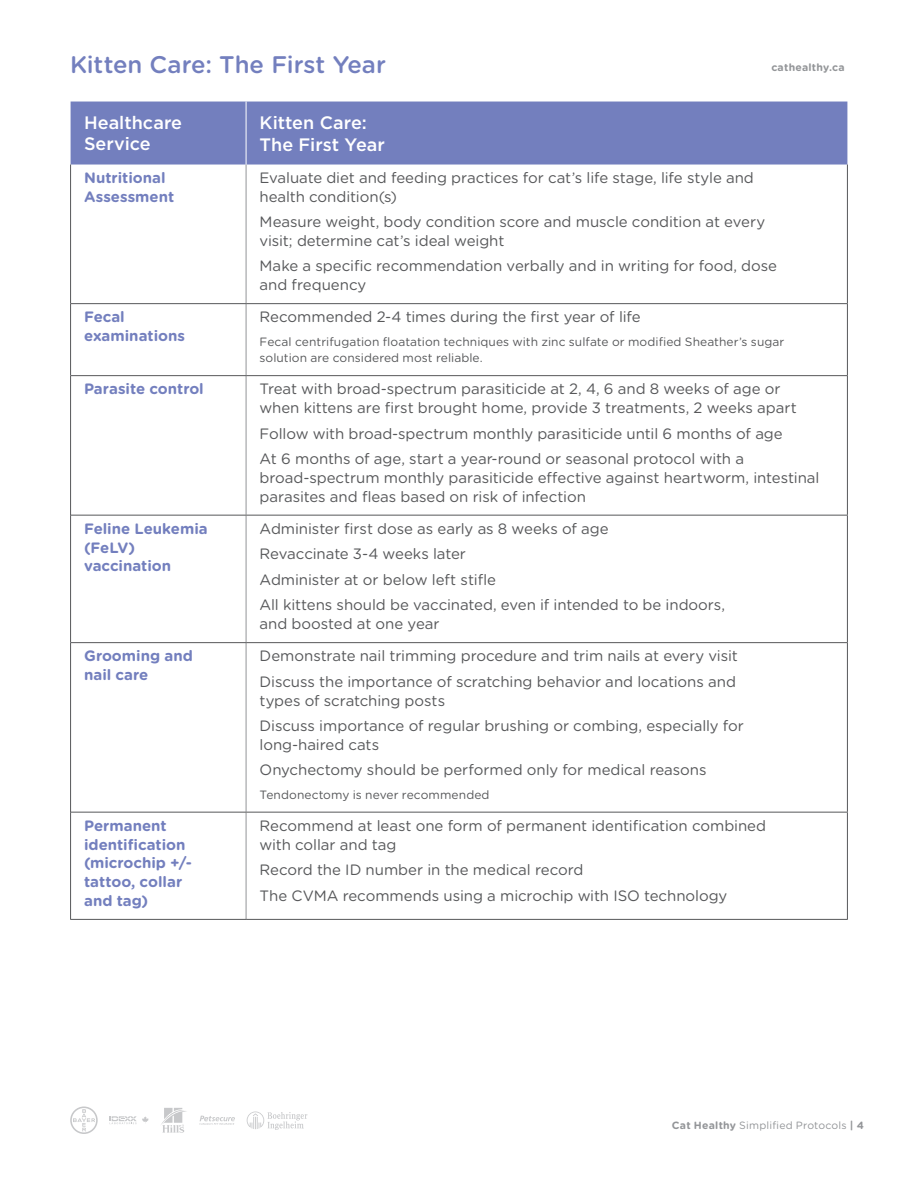
<style>
.page{position:relative;width:918px;height:1188px;background:#fff}
.page>*{position:absolute;margin:0;border:0;box-sizing:border-box;transform-origin:0 0}
.t1{font:500 24px "Gotham Rounded";letter-spacing:-.005em;color:#737fbe}
.t2{font:500 18px/21px "Gotham";color:#fff}
.BODY_-_Chart{font:15px/18.8px "Gotham Rounded";letter-spacing:-.005em;color:#57585a}
.BODY_-_Chart-2{font:700 15px/18.8px "Gotham Rounded";color:#737fbe}
.BODY_-_Chart_-_Sub{font:12px/16.5px "Gotham Rounded";letter-spacing:.005em;color:#57585a}
.t3{font:10.5px "Gotham Rounded";letter-spacing:.02em;color:#939598}
.t4{font:700 10.5px "Gotham Rounded";letter-spacing:.025em;color:#939598}
.s1{font-weight:700}
</style>
<div class="page">
<svg style="left:109px;top:1116px;width:40px;height:8px"></svg>
<svg style="left:70px;top:1107px;width:28px;height:27px"></svg>
<svg style="left:161px;top:1108px;width:26px;height:25px"></svg>
<svg style="left:199px;top:1116px;width:36px;height:9px"></svg>
<svg style="left:247px;top:1112px;width:60px;height:18px"></svg>
<div style="left:71px;top:102px;width:776px;height:63px;background:#737fbe"></div>
<hr style="left:246px;top:165px;width:1px;height:138px;background:#939598">
<hr style="left:246px;top:304px;width:1px;height:71px;background:#939598">
<hr style="left:246px;top:376px;width:1px;height:139px;background:#939598">
<hr style="left:246px;top:516px;width:1px;height:126px;background:#939598">
<hr style="left:246px;top:643px;width:1px;height:169px;background:#939598">
<hr style="left:246px;top:813px;width:1px;height:106px;background:#939598">
<hr style="left:246px;top:102px;width:1px;height:63px;background:#fff">
<hr style="left:70px;top:165px;width:1px;height:139px;background:#57585a">
<hr style="left:70px;top:304px;width:1px;height:72px;background:#57585a">
<hr style="left:70px;top:376px;width:1px;height:139px;background:#57585a">
<hr style="left:70px;top:515px;width:1px;height:128px;background:#57585a">
<hr style="left:70px;top:643px;width:1px;height:169px;background:#57585a">
<hr style="left:70px;top:812px;width:1px;height:107px;background:#57585a">
<hr style="left:847px;top:165px;width:1px;height:138px;background:#57585a">
<hr style="left:71px;top:303px;width:175px;height:1px;background:#57585a">
<hr style="left:246px;top:303px;width:602px;height:1px;background:#57585a">
<hr style="left:847px;top:304px;width:1px;height:71px;background:#57585a">
<hr style="left:71px;top:375px;width:175px;height:1px;background:#57585a">
<hr style="left:246px;top:375px;width:602px;height:1px;background:#57585a">
<hr style="left:847px;top:376px;width:1px;height:139px;background:#57585a">
<hr style="left:71px;top:515px;width:175px;height:1px;background:#57585a">
<hr style="left:246px;top:515px;width:602px;height:1px;background:#57585a">
<hr style="left:847px;top:516px;width:1px;height:126px;background:#57585a">
<hr style="left:71px;top:642px;width:175px;height:1px;background:#57585a">
<hr style="left:246px;top:642px;width:602px;height:1px;background:#57585a">
<hr style="left:847px;top:643px;width:1px;height:169px;background:#57585a">
<hr style="left:71px;top:812px;width:175px;height:1px;background:#57585a">
<hr style="left:246px;top:812px;width:602px;height:1px;background:#57585a">
<hr style="left:847px;top:813px;width:1px;height:106px;background:#57585a">
<hr style="left:70px;top:919px;width:176px;height:1px;background:#57585a">
<hr style="left:246px;top:919px;width:602px;height:1px;background:#57585a">
<p class="t1" style="left:70px;top:48px;width:317px">Kitten Care: The First Year</p>
<p class="t4" style="left:771px;top:60px;width:75px">cathealthy.ca</p>
<p class="t2" style="left:84px;top:112px;width:100px">Healthcare<br>Service</p>
<p class="t2" style="left:260px;top:112px;width:127px;line-height:21.6px">Kitten Care:<br>The First Year</p>
<p class="BODY_-_Chart-2" style="left:84px;top:168px;width:92px">Nutritional<br>Assessment</p>
<p class="BODY_-_Chart" style="left:260px;top:168px;width:496px">Evaluate diet and feeding practices for cat’s life stage, life style and health condition(s)</p>
<p class="BODY_-_Chart" style="left:260px;top:212px;width:507px">Measure weight, body condition score and muscle condition at every visit; determine cat’s ideal weight</p>
<p class="BODY_-_Chart" style="left:260px;top:256px;width:519px">Make a specific recommendation verbally and in writing for food, dose and frequency</p>
<p class="BODY_-_Chart-2" style="left:84px;top:307px;width:103px">Fecal examinations</p>
<p class="BODY_-_Chart" style="left:260px;top:307px;width:383px">Recommended 2-4 times during the first year of life</p>
<p class="BODY_-_Chart_-_Sub" style="left:260px;top:333px;width:526px">Fecal centrifugation floatation techniques with zinc sulfate or modified Sheather’s sugar solution are considered most reliable.</p>
<p class="BODY_-_Chart-2" style="left:84px;top:379px;width:121px">Parasite control</p>
<p class="BODY_-_Chart" style="left:260px;top:379px;width:539px">Treat with broad-spectrum parasiticide at 2, 4, 6 and 8 weeks of age or when kittens are first brought home, provide 3 treatments, 2 weeks apart</p>
<p class="BODY_-_Chart" style="left:260px;top:423px;width:525px">Follow with broad-spectrum monthly parasiticide until 6 months of age</p>
<p class="BODY_-_Chart" style="left:260px;top:449px;width:561px">At 6 months of age, start a year-round or seasonal protocol with a broad-spectrum monthly parasiticide effective against heartworm, intestinal parasites and fleas based on risk of infection</p>
<p class="BODY_-_Chart-2" style="left:84px;top:519px;width:125px">Feline Leukemia (FeLV) vaccination</p>
<p class="BODY_-_Chart" style="left:260px;top:519px;width:351px">Administer first dose as early as 8 weeks of age</p>
<p class="BODY_-_Chart" style="left:260px;top:544px;width:208px">Revaccinate 3-4 weeks later</p>
<p class="BODY_-_Chart" style="left:260px;top:570px;width:238px">Administer at or below left stifle</p>
<p class="BODY_-_Chart" style="left:260px;top:595px;width:467px">All kittens should be vaccinated, even if intended to be indoors, and boosted at one year</p>
<p class="BODY_-_Chart-2" style="left:84px;top:646px;width:110px">Grooming and nail care</p>
<p class="BODY_-_Chart" style="left:260px;top:646px;width:480px">Demonstrate nail trimming procedure and trim nails at every visit</p>
<p class="BODY_-_Chart" style="left:260px;top:672px;width:478px">Discuss the importance of scratching behavior and locations and types of scratching posts</p>
<p class="BODY_-_Chart" style="left:260px;top:716px;width:486px">Discuss importance of regular brushing or combing, especially for long-haired cats</p>
<p class="BODY_-_Chart" style="left:260px;top:760px;width:449px">Onychectomy should be performed only for medical reasons</p>
<p class="BODY_-_Chart_-_Sub" style="left:260px;top:786px;width:232px">Tendonectomy is never recommended</p>
<p class="BODY_-_Chart-2" style="left:84px;top:816px;width:109px">Permanent identification (microchip +/- tattoo, collar and tag)</p>
<p class="BODY_-_Chart" style="left:260px;top:816px;width:508px">Recommend at least one form of permanent identification combined with collar and tag</p>
<p class="BODY_-_Chart" style="left:260px;top:860px;width:325px">Record the ID number in the medical record</p>
<p class="BODY_-_Chart" style="left:260px;top:885px;width:469px">The CVMA recommends using a microchip with ISO technology</p>
<p class="t3" style="left:672px;top:1118px;width:194px"><span class="s1">Cat Healthy</span> Simplified Protocols <span class="s1">| 4</span></p>
</div>
